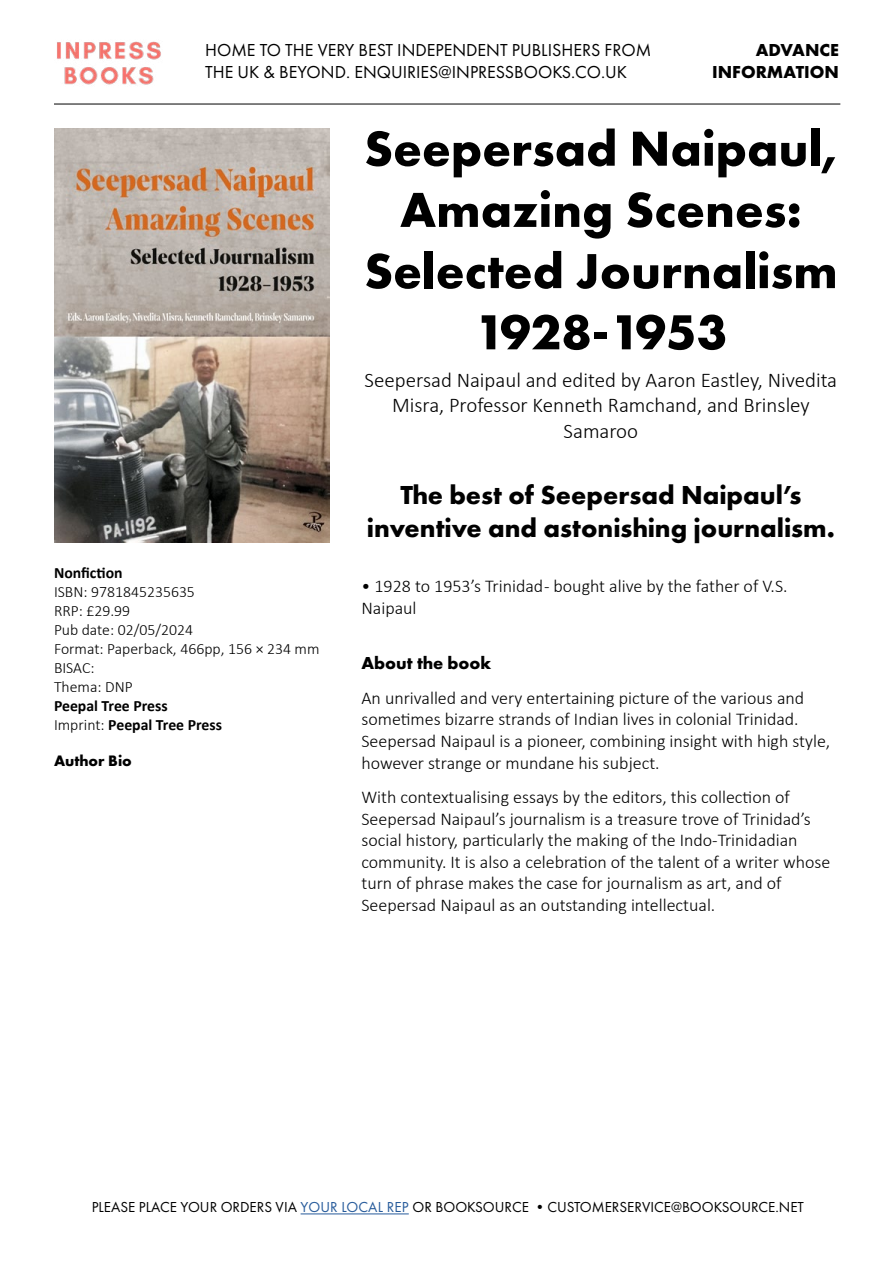
<style>
.page{position:relative;width:893px;height:1263px;background:#fff}
.page>*{position:absolute;margin:0;border:0;box-sizing:border-box;transform-origin:0 0}
.t1{font:700 51px/61.2px "Futura PT";color:#000;text-align:center}
.t2{font:700 27px/32.4px "Futura PT";color:#000;text-align:center}
.t3{font:300 21px/25.2px "Calibri";color:#000;text-align:center}
.t4{font:300 18px/21.6px "Calibri";color:#000}
.t5{font:18px/21.6px "Futura PT";color:#000}
.t6{font:700 18px/21.6px "Futura PT";color:#000;text-align:right}
.t7{font:300 15.75px/18.9px "Calibri";color:#000}
.t8{font:700 15.75px/18.9px "Calibri";color:#000}
.t9{font:700 15.75px "Futura PT";color:#000}
.t10{font:15px "Futura PT";color:#000}
.s1{font-weight:300}
.s2{color:#275b9b}
</style>
<div class="page">
<hr style="left:301px;top:1213px;width:108px;height:1px;background:#275b9b">
<img style="left:57px;top:41px;width:104px;height:44px">
<hr style="left:54px;top:104px;width:786px;height:1px;background:#000">
<img style="left:54px;top:129px;width:276px;height:414px">
<p class="t5" style="left:205px;top:39px;width:448px">HOME TO THE VERY BEST INDEPENDENT PUBLISHERS FROM<br>THE UK &amp; BEYOND. ENQUIRIES@INPRESSBOOKS.CO.UK</p>
<p class="t6" style="left:712px;top:39px;width:128px">ADVANCE<br>INFORMATION</p>
<p class="t8" style="left:54px;top:563px;width:70px">Nonfiction</p>
<p class="t7" style="left:54px;top:582px;width:267px">ISBN: 9781845235635<br>RRP: £29.99<br>Pub date: 02/05/2024<br>Format: Paperback, 466pp, 156 × 234 mm<br>BISAC:<br>Thema: DNP</p>
<p class="t8" style="left:54px;top:696px;width:170px">Peepal Tree Press<br><span class="s1">Imprint:</span> Peepal Tree Press</p>
<p class="t9" style="left:54px;top:750px;width:79px">Author Bio</p>
<h1 class="t1" style="left:364px;top:117px;width:475px">Seepersad Naipaul,<br>Amazing Scenes:<br>Selected Journalism<br>1928-1953</h1>
<p class="t3" style="left:365px;top:367px;width:474px">Seepersad Naipaul and edited by Aaron Eastley, Nivedita<br>Misra, Professor Kenneth Ramchand, and Brinsley<br>Samaroo</p>
<h2 class="t2" style="left:367px;top:478px;width:470px">The best of Seepersad Naipaul’s inventive and astonishing journalism.</h2>
<p class="t4" style="left:361px;top:575px;width:428px">• 1928 to 1953’s Trinidad - bought alive by the father of V.S.<br>Naipaul</p>
<p class="t6" style="left:361px;top:652px;width:131px">About the book</p>
<p class="t4" style="left:361px;top:687px;width:470px">An unrivalled and very entertaining picture of the various and sometimes bizarre strands of Indian lives in colonial Trinidad.<br>Seepersad Naipaul is a pioneer, combining insight with high style, however strange or mundane his subject.</p>
<p class="t4" style="left:361px;top:786px;width:470px">With contextualising essays by the editors, this collection of Seepersad Naipaul’s journalism is a treasure trove of Trinidad’s social history, particularly the making of the Indo-Trinidadian community. It is also a celebration of the talent of a writer whose turn of phrase makes the case for journalism as art, and of Seepersad Naipaul as an outstanding intellectual.</p>
<p class="t10" style="left:92px;top:1198px;width:714px">PLEASE PLACE YOUR ORDERS VIA <span class="s2">YOUR LOCAL REP</span> OR BOOKSOURCE •CUSTOMERSERVICE@BOOKSOURCE.NET</p>
</div>
